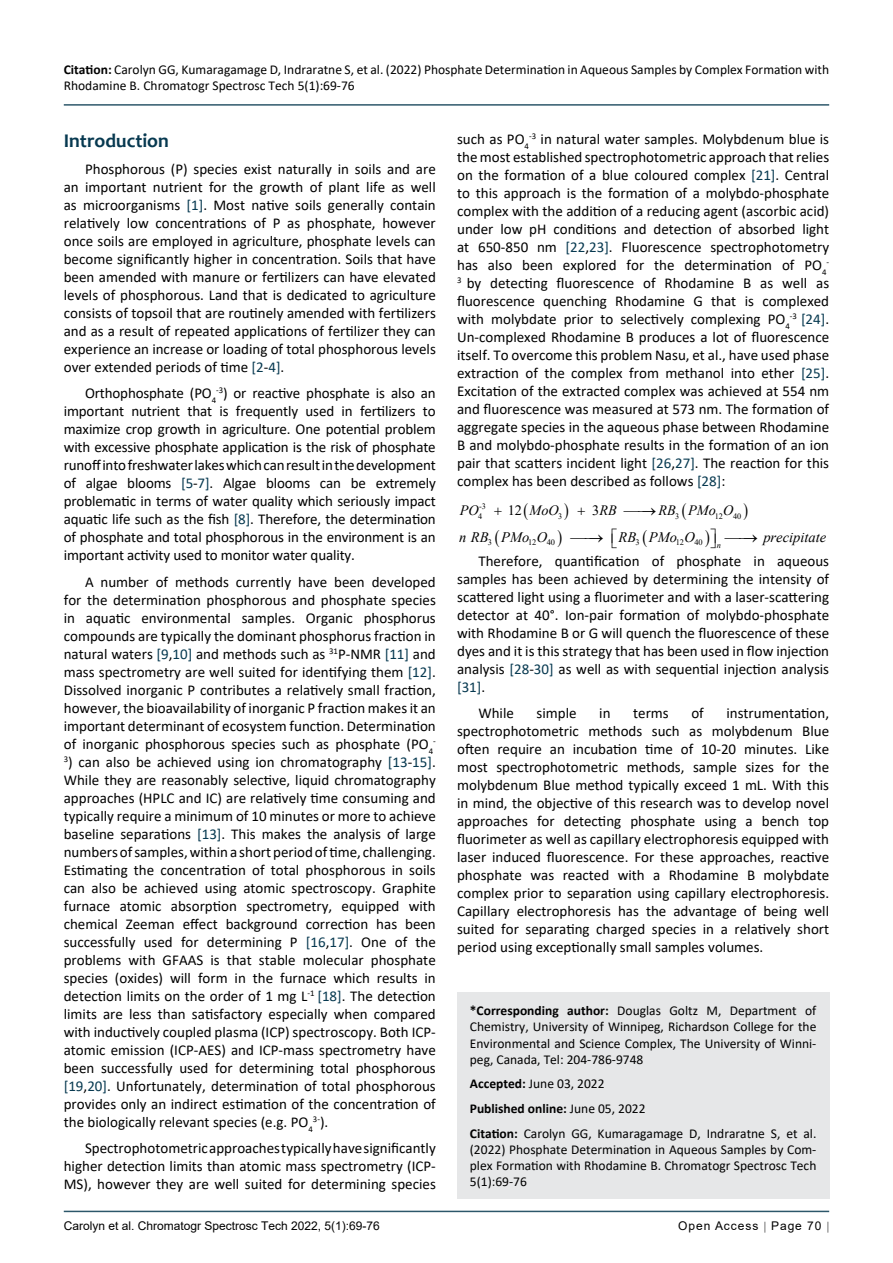
<style>
.page{position:relative;width:893px;height:1263px;background:#fff}
.page>*{position:absolute;margin:0;border:0;box-sizing:border-box;transform-origin:0 0}
.t1{font:700 19.5px "Candara";color:#073950}
.t2{font:15px/18px "Calibri";color:#000;text-align:justify}
.t3{font:italic 14.55px "Times New Roman";color:#000}
.t4{font:italic 14.25px "Times New Roman";color:#000}
.t5{font:14.25px "Times New Roman";color:#000}
.t6{font:13.5px/16.2px "Calibri";color:#000}
.t7{font:12px "Arial";color:#000}
.t8{font:12px "Arial";letter-spacing:.08em;color:#000}
.t9{font:8.7px "Calibri";color:#000}
.t10{font:8.4px "Times New Roman";color:#000}
.t11{font:italic 8.4px "Times New Roman";color:#000}
.t12{font:8.25px/10.1px "Times New Roman";color:#000}
.s1{font-weight:700}
.s2{color:#073950}
.s3{font-size:15px}
.s4{font-style:normal}
</style>
<div class="page">
<hr style="left:64px;top:1211px;width:765px;height:1px;background:#073950">
<hr style="left:64px;top:104px;width:765px;height:2px;background:#073950">
<div style="left:457px;top:992px;width:372px;height:207px;background:#e6e7e8"></div>
<p class="t6" style="left:64px;top:61px;width:767px"><span class="s1">Citation:</span> Carolyn GG, Kumaragamage D, Indraratne S, et al. (2022) Phosphate Determination in Aqueous Samples by Complex Formation with<br>Rhodamine B. Chromatogr Spectrosc Tech 5(1):69-76</p>
<h1 class="t1" style="left:64px;top:129px;width:107px">Introduction</h1>
<p class="t2" style="left:64px;top:159px;width:374px;text-indent:21px">Phosphorous (P) species exist naturally in soils and are an important nutrient for the growth of plant life as well as microorganisms <span class="s2">[1]</span>. Most native soils generally contain relatively low concentrations of P as phosphate, however once soils are employed in agriculture, phosphate levels can become significantly higher in concentration. Soils that have been amended with manure or fertilizers can have elevated levels of phosphorous. Land that is dedicated to agriculture consists of topsoil that are routinely amended with fertilizers and as a result of repeated applications of fertilizer they can experience an increase or loading of total phosphorous levels over extended periods of time <span class="s2">[2</span>-<span class="s2">4]</span>.</p>
<p class="t2" style="left:64px;top:384px;width:374px;text-indent:21px">Orthophosphate (PO<sub>4</sub><sup>-3</sup>) or reactive phosphate is also an important nutrient that is frequently used in fertilizers to maximize crop growth in agriculture. One potential problem with excessive phosphate application is the risk of phosphate runoff into freshwater lakes which can result in the development of algae blooms <span class="s2">[5</span>-<span class="s2">7]</span>. Algae blooms can be extremely problematic in terms of water quality which seriously impact aquatic life such as the fish <span class="s2">[8]</span>. Therefore, the determination of phosphate and total phosphorous in the environment is an important activity used to monitor water quality.</p>
<p class="t2" style="left:64px;top:572px;width:374px;text-indent:21px">A number of methods currently have been developed for the determination phosphorous and phosphate species in aquatic environmental samples. Organic phosphorus compounds are typically the dominant phosphorus fraction in natural waters <span class="s2">[9</span>,<span class="s2">10]</span> and methods such as <sup>31</sup>P-NMR <span class="s2">[11]</span> and mass spectrometry are well suited for identifying them <span class="s2">[12]</span>.<br>Dissolved inorganic P contributes a relatively small fraction, however, the bioavailability of inorganic P fraction makes it an important determinant of ecosystem function. Determination of inorganic phosphorous species such as phosphate (PO<sub>4</sub></p>
<p class="t9" style="left:433px;top:735px;width:4px">-</p>
<p class="t2" style="left:64px;top:752px;width:374px"><sup>3</sup>) can also be achieved using ion chromatography <span class="s2">[13</span>-<span class="s2">15]</span>.<br>While they are reasonably selective, liquid chromatography approaches (HPLC and IC) are relatively time consuming and typically require a minimum of 10 minutes or more to achieve baseline separations <span class="s2">[13]</span>. This makes the analysis of large numbers of samples, within a short period of time, challenging.<br>Estimating the concentration of total phosphorous in soils can also be achieved using atomic spectroscopy. Graphite furnace atomic absorption spectrometry, equipped with chemical Zeeman effect background correction has been successfully used for determining P <span class="s2">[16</span>,<span class="s2">17]</span>. One of the problems with GFAAS is that stable molecular phosphate species (oxides) will form in the furnace which results in detection limits on the order of 1 mg L<sup>-1</sup> <span class="s2">[18]</span>. The detection limits are less than satisfactory especially when compared with inductively coupled plasma (ICP) spectroscopy. Both ICP&shy;atomic emission (ICP-AES) and ICP-mass spectrometry have been successfully used for determining total phosphorous <span class="s2">[19</span>,<span class="s2">20]</span>. Unfortunately, determination of total phosphorous provides only an indirect estimation of the concentration of the biologically relevant species (e.g. PO<sub>4</sub></p>
<p class="t9" style="left:313px;top:1113px;width:17px">3-<span class="s3">).</span></p>
<p class="t2" style="left:64px;top:1139px;width:374px;text-indent:21px">Spectrophotometric approaches typically have significantly higher detection limits than atomic mass spectrometry (ICP-MS), however they are well suited for determining species</p>
<p class="t2" style="left:457px;top:130px;width:374px">such as PO<sub>4</sub><sup>-3</sup> in natural water samples. Molybdenum blue is the most established spectrophotometric approach that relies on the formation of a blue coloured complex <span class="s2">[21]</span>. Central to this approach is the formation of a molybdo-phosphate complex with the addition of a reducing agent (ascorbic acid) under low pH conditions and detection of absorbed light at 650-850 nm <span class="s2">[22</span>,<span class="s2">23]</span>. Fluorescence spectrophotometry has also been explored for the determination of PO<sub>4</sub></p>
<p class="t9" style="left:826px;top:256px;width:4px">-</p>
<p class="t2" style="left:457px;top:274px;width:374px"><sup>3</sup> by detecting fluorescence of Rhodamine B as well as fluorescence quenching Rhodamine G that is complexed with molybdate prior to selectively complexing PO<sub>4</sub><sup>-3</sup> <span class="s2">[24]</span>.<br>Un-complexed Rhodamine B produces a lot of fluorescence itself. To overcome this problem Nasu, et al., have used phase extraction of the complex from methanol into ether <span class="s2">[25]</span>.<br>Excitation of the extracted complex was achieved at 554 nm and fluorescence was measured at 573 nm. The formation of aggregate species in the aqueous phase between Rhodamine B and molybdo-phosphate results in the formation of an ion pair that scatters incident light <span class="s2">[26</span>,<span class="s2">27]</span>. The reaction for this complex has been described as follows <span class="s2">[28]</span>:</p>
<p class="t12" style="left:478px;top:501px;width:9px">-3<br>4</p>
<p class="t12" style="left:558px;top:511px;width:6px">3</p>
<p class="t12" style="left:675px;top:511px;width:6px">3</p>
<p class="t12" style="left:715px;top:511px;width:28px">12 40</p>
<p class="t4" style="left:460px;top:500px;width:20px">PO</p>
<p class="t4" style="left:530px;top:500px;width:31px">MoO</p>
<p class="t4" style="left:592px;top:500px;width:26px"><span class="s4">3</span>RB</p>
<p class="t4" style="left:642px;top:500px;width:93px">→ RB PMo O</p>
<p class="t5" style="left:508px;top:500px;width:16px">12</p>
<p class="t3" style="left:459px;top:527px;width:89px">n RB PMo O</p>
<p class="t3" style="left:618px;top:527px;width:78px">RB PMo O</p>
<p class="t3" style="left:743px;top:527px;width:84px">→ precipitate</p>
<p class="t2" style="left:457px;top:551px;width:374px;text-indent:21px">Therefore, quantification of phosphate in aqueous samples has been achieved by determining the intensity of scattered light using a fluorimeter and with a laser-scattering detector at 40°. Ion-pair formation of molybdo-phosphate with Rhodamine B or G will quench the fluorescence of these dyes and it is this strategy that has been used in flow injection analysis <span class="s2">[28</span>-<span class="s2">30]</span> as well as with sequential injection analysis <span class="s2">[31]</span>.</p>
<p class="t2" style="left:478px;top:704px;width:37px">While</p>
<p class="t2" style="left:537px;top:704px;width:42px">simple</p>
<p class="t2" style="left:599px;top:704px;width:13px">in</p>
<p class="t2" style="left:633px;top:704px;width:37px">terms</p>
<p class="t2" style="left:691px;top:704px;width:14px">of</p>
<p class="t10" style="left:488px;top:537px;width:6px">3</p>
<p class="t10" style="left:528px;top:537px;width:28px">12 40</p>
<p class="t10" style="left:635px;top:537px;width:6px">3</p>
<p class="t10" style="left:676px;top:537px;width:28px">12 40</p>
<p class="t11" style="left:717px;top:540px;width:6px">n</p>
<p class="t2" style="left:457px;top:704px;width:374px;text-indent:269px">instrumentation, spectrophotometric methods such as molybdenum Blue often require an incubation time of 10-20 minutes. Like most spectrophotometric methods, sample sizes for the molybdenum Blue method typically exceed 1 mL. With this in mind, the objective of this research was to develop novel approaches for detecting phosphate using a bench top fluorimeter as well as capillary electrophoresis equipped with laser induced fluorescence. For these approaches, reactive phosphate was reacted with a Rhodamine B molybdate complex prior to separation using capillary electrophoresis.<br>Capillary electrophoresis has the advantage of being well suited for separating charged species in a relatively short period using exceptionally small samples volumes.</p>
<p class="t6" style="left:470px;top:1002px;width:348px;text-align:justify"><span class="s1">*Corresponding author:</span> Douglas Goltz M, Department of Chemistry, University of Winnipeg, Richardson College for the Environmental and Science Complex, The University of Winni&shy;peg, Canada, Tel: 204-786-9748</p>
<p class="t6" style="left:470px;top:1071px;width:348px;line-height:24.8px"><span class="s1">Accepted:</span> June 03, 2022<br><span class="s1">Published online:</span> June 05, 2022<br><span class="s1">Citation:</span> Carolyn GG, Kumaragamage D, Indraratne S, et al.</p>
<p class="t6" style="left:470px;top:1141px;width:348px;text-align:justify">(2022) Phosphate Determination in Aqueous Samples by Com&shy;plex Formation with Rhodamine B. Chromatogr Spectrosc Tech 5(1):69-76</p>
<p class="t7" style="left:64px;top:1217px;width:318px">Carolyn et al. Chromatogr Spectrosc Tech 2022, 5(1):69-76</p>
<p class="t8" style="left:678px;top:1217px;width:145px">Open Access Page 70</p>
</div>
